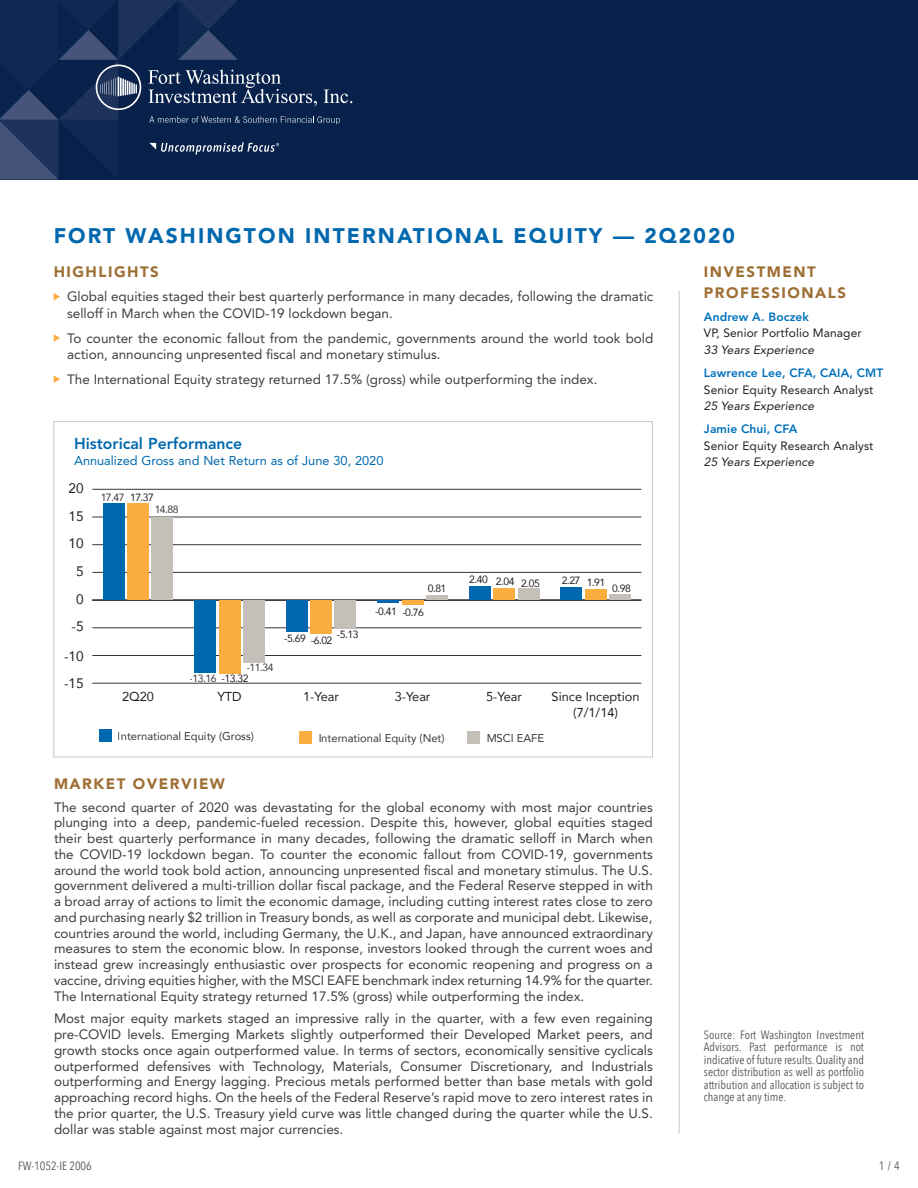
<style>
.page{position:relative;width:918px;height:1188px;background:#fff}
.page>*{position:absolute;margin:0;border:0;box-sizing:border-box;transform-origin:0 0}
.t1{font:900 21px "Avenir LT Std";letter-spacing:.1em;color:#0068ae}
.t2{font:800 15.75px "Avenir LT Std";color:#0068ae}
.t3{font:900 15px/21px "Avenir LT Std";letter-spacing:.1em;color:#9e6f34}
.t4{font:13.65px "Avenir";color:#231f20}
.t5{font:13.5px/15.8px "Avenir LT Std";color:#3e3e3f}
.t6{font:12.9px/15.5px "Avenir";color:#231f20;text-align:center}
.t7{font:12.75px "Avenir LT Std";color:#0068ae}
.t8{font:12px/12.3px "Avenir Next Condensed";color:#57585a;text-align:justify}
.t9{font:12px "Avenir LT Std";letter-spacing:.01em;color:#231f20}
.t10{font:800 12px "Avenir LT Std";letter-spacing:.01em;color:#0072bc}
.t11{font:italic 12px "Avenir LT Std";letter-spacing:.01em;color:#231f20}
.t12{font:11.25px "Avenir";color:#231f20}
.t13{font:10.5px "Avenir";letter-spacing:-.05em;color:#231f20}
</style>
<div class="page">
<div style="left:0;top:0;width:918px;height:179px;background:#07214b"></div>
<svg style="left:0;top:0;width:352px;height:180px"></svg>
<svg style="left:54px;top:293px;width:6px;height:7px"></svg>
<svg style="left:54px;top:334px;width:6px;height:8px"></svg>
<svg style="left:54px;top:375px;width:6px;height:8px"></svg>
<hr style="left:679px;top:291px;width:1px;height:843px;background:#c7c8ca">
<hr style="left:92px;top:599px;width:549px;height:2px;background:#231f20">
<hr style="left:92px;top:683px;width:549px;height:1px;background:#231f20">
<hr style="left:92px;top:655px;width:549px;height:1px;background:#231f20">
<hr style="left:92px;top:627px;width:549px;height:1px;background:#231f20">
<hr style="left:92px;top:572px;width:549px;height:1px;background:#231f20">
<hr style="left:92px;top:544px;width:549px;height:1px;background:#231f20">
<hr style="left:92px;top:517px;width:549px;height:1px;background:#231f20">
<hr style="left:92px;top:489px;width:549px;height:1px;background:#231f20">
<div style="left:103px;top:503px;width:22px;height:97px;background:#0068ae"></div>
<div style="left:194px;top:600px;width:22px;height:73px;background:#0068ae"></div>
<div style="left:286px;top:600px;width:22px;height:32px;background:#0068ae"></div>
<hr style="left:377px;top:600px;width:22px;height:2px;background:#0068ae">
<div style="left:469px;top:587px;width:22px;height:13px;background:#0068ae"></div>
<div style="left:560px;top:588px;width:22px;height:12px;background:#0068ae"></div>
<div style="left:127px;top:504px;width:22px;height:96px;background:#fbae3f"></div>
<div style="left:219px;top:600px;width:22px;height:74px;background:#fbae3f"></div>
<div style="left:310px;top:600px;width:22px;height:33px;background:#fbae3f"></div>
<hr style="left:402px;top:600px;width:22px;height:4px;background:#fbae3f">
<div style="left:493px;top:589px;width:22px;height:11px;background:#fbae3f"></div>
<div style="left:585px;top:590px;width:22px;height:10px;background:#fbae3f"></div>
<div style="left:151px;top:518px;width:22px;height:82px;background:#c4bfb9"></div>
<div style="left:243px;top:600px;width:22px;height:63px;background:#c4bfb9"></div>
<div style="left:334px;top:600px;width:22px;height:29px;background:#c4bfb9"></div>
<hr style="left:426px;top:596px;width:22px;height:4px;background:#c4bfb9">
<div style="left:518px;top:589px;width:21px;height:11px;background:#c4bfb9"></div>
<div style="left:609px;top:595px;width:22px;height:5px;background:#c4bfb9"></div>
<div style="left:99px;top:729px;width:12px;height:13px;background:#0068ae"></div>
<div style="left:299px;top:731px;width:13px;height:13px;background:#fbae3f"></div>
<div style="left:467px;top:731px;width:13px;height:13px;background:#c4bfb9"></div>
<h1 class="t1" style="left:54px;top:223px;width:683px">FORT WASHINGTON INTERNATIONAL EQUITY — 2Q2020</h1>
<p class="t3" style="left:54px;top:261px;width:107px">HIGHLIGHTS</p>
<p class="t5" style="left:67px;top:289px;width:588px;line-height:16.5px">Global equities staged their best quarterly performance in many decades, following the dramatic selloff in March when the COVID-19 lockdown began.</p>
<p class="t5" style="left:67px;top:330px;width:588px;line-height:16.5px">To counter the economic fallout from the pandemic, governments around the world took bold action, announcing unpresented fiscal and monetary stimulus.</p>
<p class="t5" style="left:67px;top:372px;width:532px">The International Equity strategy returned 17.5% (gross) while outperforming the index.</p>
<p class="t2" style="left:74px;top:435px;width:170px">Historical Performance</p>
<p class="t7" style="left:74px;top:453px;width:311px">Annualized Gross and Net Return as of June 30, 2020</p>
<p class="t4" style="left:69px;top:477px;width:17px">20</p>
<p class="t4" style="left:69px;top:505px;width:17px">15</p>
<p class="t4" style="left:69px;top:533px;width:17px">10</p>
<p class="t4" style="left:76px;top:560px;width:9px">5</p>
<p class="t4" style="left:76px;top:588px;width:9px">0</p>
<p class="t4" style="left:72px;top:616px;width:14px">-5</p>
<p class="t4" style="left:64px;top:645px;width:21px">-10</p>
<p class="t4" style="left:64px;top:673px;width:21px">-15</p>
<p class="t13" style="left:130px;top:489px;width:25px">17.37</p>
<p class="t13" style="left:101px;top:489px;width:25px">17.47</p>
<p class="t13" style="left:155px;top:501px;width:25px">14.88</p>
<p class="t13" style="left:247px;top:659px;width:28px">-11.34</p>
<p class="t13" style="left:222px;top:670px;width:28px">-13.32</p>
<p class="t13" style="left:190px;top:670px;width:28px">-13.16</p>
<p class="t13" style="left:337px;top:626px;width:23px">-5.13</p>
<p class="t13" style="left:284px;top:630px;width:23px">-5.69</p>
<p class="t13" style="left:311px;top:632px;width:23px">-6.02</p>
<p class="t13" style="left:375px;top:603px;width:23px">-0.41</p>
<p class="t13" style="left:428px;top:580px;width:20px">0.81</p>
<p class="t13" style="left:402px;top:604px;width:23px">-0.76</p>
<p class="t13" style="left:469px;top:571px;width:20px">2.40</p>
<p class="t13" style="left:521px;top:575px;width:20px">2.05</p>
<p class="t13" style="left:496px;top:573px;width:20px">2.04</p>
<p class="t6" style="left:122px;top:689px;width:33px">2Q20</p>
<p class="t6" style="left:217px;top:689px;width:26px">YTD</p>
<p class="t6" style="left:303px;top:689px;width:37px">1-Year</p>
<p class="t6" style="left:395px;top:689px;width:37px">3-Year</p>
<p class="t6" style="left:486px;top:689px;width:37px">5-Year</p>
<p class="t12" style="left:118px;top:727px;width:138px">International Equity (Gross)</p>
<p class="t12" style="left:318px;top:729px;width:128px">International Equity (Net)</p>
<p class="t12" style="left:486px;top:729px;width:59px">MSCI EAFE</p>
<p class="t13" style="left:562px;top:571px;width:20px">2.27</p>
<p class="t13" style="left:587px;top:574px;width:20px">1.91</p>
<p class="t13" style="left:612px;top:580px;width:20px">0.98</p>
<p class="t6" style="left:552px;top:689px;width:89px">Since Inception (7/1/14)</p>
<p class="t3" style="left:54px;top:773px;width:172px">MARKET OVERVIEW</p>
<p class="t5" style="left:54px;top:799px;width:600px;text-align:justify">The second quarter of 2020 was devastating for the global economy with most major countries plunging into a deep, pandemic-fueled recession. Despite this, however, global equities staged their best quarterly performance in many decades, following the dramatic selloff in March when the COVID-19 lockdown began. To counter the economic fallout from COVID-19, governments around the world took bold action, announcing unpresented fiscal and monetary stimulus. The U.S. government delivered a multi-trillion dollar fiscal package, and the Federal Reserve stepped in with a broad array of actions to limit the economic damage, including cutting interest rates close to zero and purchasing nearly $2 trillion in Treasury bonds, as well as corporate and municipal debt. Likewise, countries around the world, including Germany, the U.K., and Japan, have announced extraordinary measures to stem the economic blow. In response, investors looked through the current woes and instead grew increasingly enthusiastic over prospects for economic reopening and progress on a vaccine, driving equities higher, with the MSCI EAFE benchmark index returning 14.9% for the quarter.<br>The International Equity strategy returned 17.5% (gross) while outperforming the index.</p>
<p class="t5" style="left:54px;top:1011px;width:600px;text-align:justify">Most major equity markets staged an impressive rally in the quarter, with a few even regaining pre-COVID levels. Emerging Markets slightly outperformed their Developed Market peers, and growth stocks once again outperformed value. In terms of sectors, economically sensitive cyclicals outperformed defensives with Technology, Materials, Consumer Discretionary, and Industrials outperforming and Energy lagging. Precious metals performed better than base metals with gold approaching record highs. On the heels of the Federal Reserve’s rapid move to zero interest rates in the prior quarter, the U.S. Treasury yield curve was little changed during the quarter while the U.S. dollar was stable against most major currencies.</p>
<p class="t8" style="left:18px;top:1159px;width:75px">FW-1052-IE 2006</p>
<p class="t3" style="left:704px;top:261px;width:144px">INVESTMENT<br>PROFESSIONALS</p>
<p class="t10" style="left:704px;top:310px;width:107px">Andrew A. Boczek</p>
<p class="t9" style="left:704px;top:326px;width:159px">VP, Senior Portfolio Manager</p>
<p class="t11" style="left:704px;top:343px;width:112px">33 Years Experience</p>
<p class="t10" style="left:704px;top:366px;width:181px">Lawrence Lee, CFA, CAIA, CMT</p>
<p class="t9" style="left:704px;top:383px;width:171px">Senior Equity Research Analyst</p>
<p class="t11" style="left:704px;top:399px;width:112px">25 Years Experience</p>
<p class="t10" style="left:704px;top:422px;width:95px">Jamie Chui, CFA</p>
<p class="t9" style="left:704px;top:439px;width:171px">Senior Equity Research Analyst</p>
<p class="t11" style="left:704px;top:455px;width:112px">25 Years Experience</p>
<p class="t8" style="left:704px;top:1028px;width:162px">Source: Fort Washington Investment Advisors. Past performance is not indicative of future results. Quality and sector distribution as well as portfolio attribution and allocation is subject to change at any time.</p>
<p class="t8" style="left:879px;top:1159px;width:23px">1 / 4</p>
</div>
